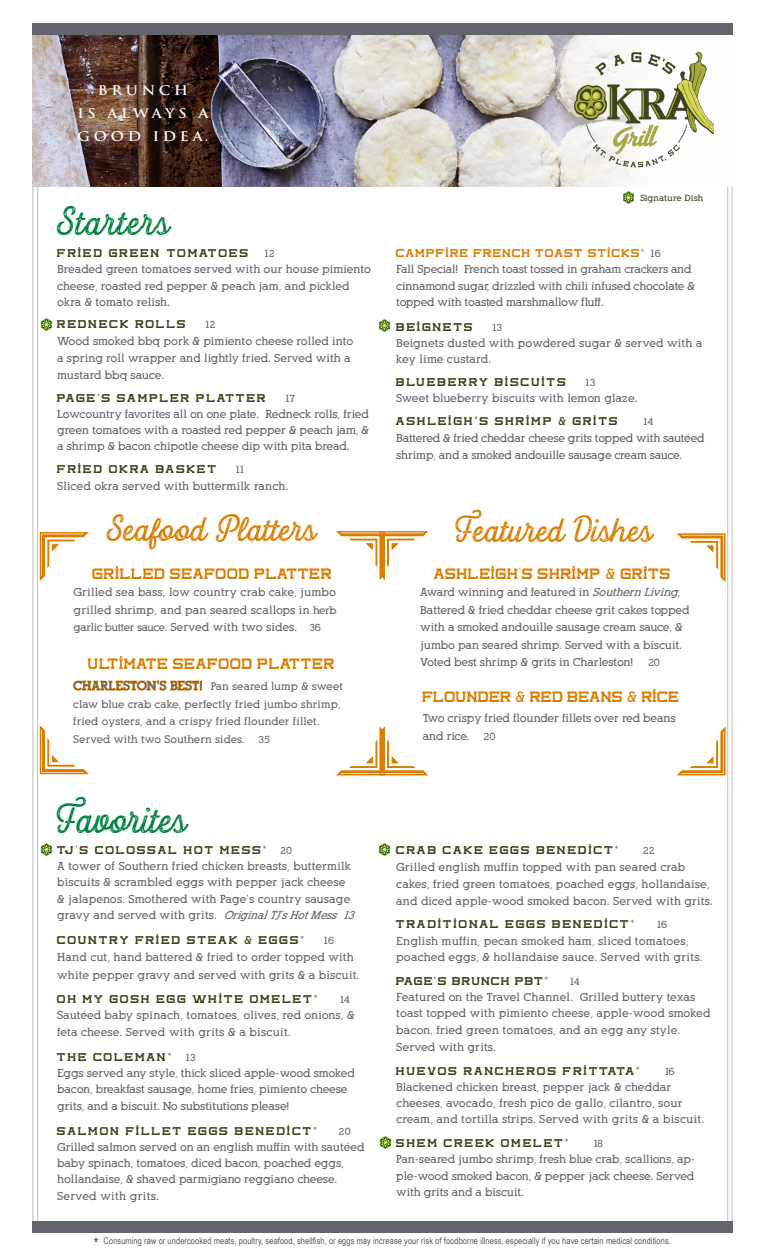
<style>
.page{position:relative;width:765px;height:1260px;background:#fff}
.page>*{position:absolute;margin:0;border:0;box-sizing:border-box;transform-origin:0 0}
.t1{font:47.5px "Letterpress Script";color:#008140}
.t2{font:46.25px "Letterpress Script";letter-spacing:.02em;color:#008140}
.t3{font:42.5px "Letterpress Script";color:#da7d00}
.t4{font:15px "Complex";letter-spacing:.06em;color:#da7d00;scale:.94 1}
.t5{font:15px "Complex";letter-spacing:.04em;color:#da7d00;scale:.94 1}
.t6{font:700 13px "Trajan Pro";letter-spacing:.26em;color:#fff;scale:1.1 1}
.t7{font:700 11.25px/16.2px "Alexandria FLF";color:#62656a}
.t8{font:700 11.25px/16.2px "Alexandria FLF";letter-spacing:.02em;color:#62656a}
.t9{font:11.25px "Complex";letter-spacing:.18em;color:#3f431e}
.t10{font:11.25px "Complex";letter-spacing:.12em;color:#3f431e}
.t11{font:700 10.75px/17.5px "Alexandria FLF";letter-spacing:.02em;color:#62656a}
.t12{font:700 10px "Alexandria FLF";letter-spacing:-.095em;color:#62656a}
.t13{font:9.12px "Arial Narrow";letter-spacing:.01em;color:#57585a}
.t14{font:700 8.75px "Alexandria FLF";letter-spacing:.02em;color:#3f431e}
.s1{font-family:"Alexandria FLF";font-weight:700}
.s2{font-size:10.75px}
.s3{font-size:10px}
.s4{font-size:12.5px;color:#da7d00}
.s5{font-family:"Alexandria FLF";font-weight:700;color:#62656a}
.s6{font-family:"Alexandria FLF";font-weight:700;font-size:10px;color:#62656a}
.s7{font-style:italic}
.s8{font-family:"Complex";font-weight:400;color:#da7d00}
.s9{color:#da7d00}
.s10{font-family:"Aaux Pro Bold OSF"}
.s11{font-size:15.5px}
</style>
<div class="page">
<img style="left:32px;top:35px;width:682px;height:151px">
<img style="left:574px;top:51px;width:139px;height:118px">
<hr style="left:727px;top:186px;width:1px;height:1036px;background:#cbcbcd">
<hr style="left:732px;top:186px;width:1px;height:1036px;background:#cbcbcd">
<hr style="left:32px;top:186px;width:1px;height:1036px;background:#cbcbcd">
<hr style="left:37px;top:186px;width:1px;height:1036px;background:#cbcbcd">
<div style="left:32px;top:23px;width:701px;height:12px;background:#62656a"></div>
<div style="left:32px;top:1222px;width:701px;height:11px;background:#62656a"></div>
<svg style="left:623px;top:192px;width:12px;height:12px"></svg>
<svg style="left:41px;top:844px;width:12px;height:12px"></svg>
<svg style="left:379px;top:844px;width:12px;height:12px"></svg>
<svg style="left:41px;top:319px;width:12px;height:12px"></svg>
<svg style="left:379px;top:320px;width:12px;height:12px"></svg>
<svg style="left:380px;top:1137px;width:12px;height:12px"></svg>
<p class="t6" style="left:98px;top:82px;width:83px">BRUNCH</p>
<p class="t6" style="left:77px;top:105px;width:121px">IS ALWAYS A</p>
<p class="t6" style="left:77px;top:128px;width:120px">GOOD IDEA.</p>
<p class="t2" style="left:57px;top:196px;width:114px">Starters</p>
<p class="t9" style="left:57px;top:248px;width:192px">FRIED GREEN TOMATOES</p>
<p class="t12" style="left:263px;top:248px;width:13px">12</p>
<p class="t7" style="left:57px;top:262px;width:315px">Breaded green tomatoes served with our house pimiento cheese, roasted red pepper &amp; peach jam, and pickled okra &amp; tomato relish.</p>
<p class="t9" style="left:57px;top:319px;width:130px">REDNECK ROLLS</p>
<p class="t12" style="left:204px;top:320px;width:13px">12</p>
<p class="t7" style="left:57px;top:333px;width:298px;line-height:16.9px">Wood smoked bbq pork &amp; pimiento cheese rolled into a spring roll wrapper and lightly fried. Served with a mustard bbq sauce.</p>
<p class="t9" style="left:57px;top:392px;width:210px">PAGE<span class="s1">’</span>S SAMPLER PLATTER</p>
<p class="t12" style="left:284px;top:393px;width:12px">17</p>
<p class="t7" style="left:57px;top:406px;width:313px;text-align:justify">Lowcountry favorites all on one plate. Redneck rolls, fried green tomatoes with a roasted red pepper &amp; peach jam, &amp; a shrimp &amp; bacon chipotle cheese dip with pita bread.</p>
<p class="t9" style="left:57px;top:463px;width:160px">FRIED OKRA BASKET</p>
<p class="t12" style="left:235px;top:464px;width:12px">11</p>
<p class="t8" style="left:57px;top:478px;width:233px">Sliced okra served with buttermilk ranch.</p>
<p class="t3" style="left:107px;top:506px;width:211px">Seafood Platters</p>
<p class="t7" style="left:74px;top:584px;width:264px;line-height:17.5px;text-align:justify">Grilled sea bass, low country crab cake, jumbo grilled shrimp, and pan seared scallops in <span class="s2">herb garlic butter sauce.</span> Served with two sides. <span class="s3">36</span></p>
<p class="t4" style="left:93px;top:566px;width:256px">GRILLED SEAFOOD PLATTER</p>
<p class="t4" style="left:88px;top:656px;width:264px">ULTIMATE SEAFOOD PLATTER</p>
<p class="t11" style="left:73px;top:678px;width:271px"><span class="s4">CHARLESTON’S BEST!</span> Pan seared lump &amp; sweet claw blue crab cake, perfectly fried jumbo shrimp, fried oysters, and a crispy fried flounder fillet.<br>Served with two Southern sides. <span class="s3">35</span></p>
<p class="t1" style="left:57px;top:793px;width:131px">Favorites</p>
<p class="t9" style="left:57px;top:844px;width:236px">TJ<span class="s1">’</span>S COLOSSAL HOT MESS<span class="s5">*</span> <span class="s6">20</span></p>
<p class="t8" style="left:57px;top:858px;width:302px">A tower of Southern fried chicken breasts, buttermilk biscuits &amp; scrambled eggs with pepper jack cheese<br>&amp; jalapenos. Smothered with Page’s country sausage gravy and served with grits. <span class="s7">OriginalTJ’sHotMess 13</span></p>
<p class="t9" style="left:57px;top:934px;width:249px">COUNTRY FRIED STEAK <span class="s1">&amp;</span> EGGS<span class="s5">*</span></p>
<p class="t12" style="left:323px;top:935px;width:13px">16</p>
<p class="t8" style="left:57px;top:949px;width:304px;line-height:17.5px">Hand cut, hand battered &amp; fried to order topped with white pepper gravy and served with grits &amp; a biscuit.</p>
<p class="t9" style="left:57px;top:993px;width:262px">OH MY GOSH EGG WHITE OMELET<span class="s5">*</span></p>
<p class="t12" style="left:339px;top:994px;width:12px">14</p>
<p class="t8" style="left:57px;top:1007px;width:299px;line-height:16.9px">Sautéed baby spinach, tomatoes, olives, red onions, &amp; feta cheese. Served with grits &amp; a biscuit.</p>
<p class="t9" style="left:57px;top:1051px;width:140px">THE COLEMAN<span class="s5">*</span> <span class="s6">13</span></p>
<p class="t7" style="left:57px;top:1065px;width:299px">Eggs served any style, thick sliced apple-wood smoked bacon, breakfast sausage, home fries, pimiento cheese grits, and a biscuit. No substitutions please!</p>
<p class="t9" style="left:57px;top:1125px;width:261px">SALMON FILLET EGGS BENEDICT<span class="s5">*</span></p>
<p class="t12" style="left:339px;top:1126px;width:14px">20</p>
<p class="t7" style="left:57px;top:1139px;width:309px">Grilled salmon served on an english muffin with sautéed baby spinach, tomatoes, diced bacon, poached eggs, hollandaise, &amp; shaved parmigiano reggiano cheese.<br>Served with grits.</p>
<p class="t14" style="left:640px;top:194px;width:64px">Signature Dish</p>
<p class="t7" style="left:396px;top:245px;width:300px"><span class="s8">CAMPFIRE FRENCH TOAST STICKS</span><span class="s9">*</span> <span class="s3">16<br></span>Fall Special! French toast tossed in graham crackers and cinnamond sugar, drizzled with chili infused chocolate &amp; topped with toasted marshmallow fluff.</p>
<p class="t9" style="left:396px;top:322px;width:78px">BEIGNETS</p>
<p class="t12" style="left:491px;top:322px;width:12px">13</p>
<p class="t8" style="left:396px;top:335px;width:308px">Beignets dusted with powdered sugar &amp; served with a key lime custard.</p>
<p class="t9" style="left:396px;top:377px;width:171px">BLUEBERRY BISCUITS</p>
<p class="t12" style="left:585px;top:377px;width:12px">13</p>
<p class="t8" style="left:396px;top:390px;width:243px">Sweet blueberry biscuits with lemon glaze.</p>
<p class="t9" style="left:396px;top:415px;width:223px">ASHLEIGH<span class="s10">’</span>S SHRIMP <span class="s1">&amp;</span> GRITS</p>
<p class="t12" style="left:643px;top:416px;width:12px">14</p>
<p class="t7" style="left:396px;top:429px;width:310px;line-height:17.5px">Battered &amp; fried cheddar cheese grits topped with sautéed shrimp, and a smoked andouille sausage cream sauce.</p>
<p class="t3" style="left:456px;top:506px;width:198px">Featured Dishes</p>
<p class="t4" style="left:434px;top:566px;width:253px">ASHLEIGH<span class="s1">'</span>S SHRIMP <span class="s1">&amp;</span> GRITS</p>
<p class="t7" style="left:420px;top:584px;width:271px;line-height:17.5px">Award winning and featured in <span class="s7">Southern Living</span>, Battered &amp; fried cheddar cheese grit cakes topped with a smoked andouille sausage cream sauce, &amp; jumbo pan seared shrimp. Served with a biscuit.<br>Voted best shrimp &amp; grits in Charleston!</p>
<p class="t12" style="left:648px;top:657px;width:13px">20</p>
<p class="t5" style="left:422px;top:689px;width:275px">FLOUNDER <span class="s1">&amp;</span> RED BEANS <span class="s1">&amp;</span> RICE</p>
<p class="t7" style="left:423px;top:710px;width:254px;line-height:17.5px">Two crispy fried flounder fillets over red beans and rice.</p>
<p class="t12" style="left:483px;top:731px;width:13px">20</p>
<p class="t9" style="left:396px;top:844px;width:224px">CRAB CAKE EGGS BENEDICT<span class="s5">*</span></p>
<p class="t12" style="left:643px;top:845px;width:14px">22</p>
<p class="t8" style="left:396px;top:859px;width:318px;line-height:16.9px">Grilled english muffin topped with pan seared crab cakes, fried green tomatoes, poached eggs, hollandaise, and diced apple-wood smoked bacon. Served with grits.</p>
<p class="t9" style="left:396px;top:919px;width:240px">TRADITIONAL EGGS BENEDICT<span class="s5">*</span></p>
<p class="t12" style="left:656px;top:919px;width:13px">16</p>
<p class="t8" style="left:396px;top:933px;width:308px">English muffin, pecan smoked ham, sliced tomatoes, poached eggs, &amp; hollandaise sauce. Served with grits.</p>
<p class="t10" style="left:396px;top:975px;width:153px">PAGE<span class="s1">’</span>S BRUNCH PBT<span class="s5">*</span></p>
<p class="t12" style="left:569px;top:976px;width:12px">14</p>
<p class="t8" style="left:396px;top:989px;width:316px;line-height:16.6px">Featured on the Travel Channel. Grilled buttery texas toast topped with pimiento cheese, apple-wood smoked bacon, fried green tomatoes, and an egg any style.<br>Served with grits.</p>
<p class="t9" style="left:396px;top:1065px;width:245px">HUEVOS RANCHEROS FRITTATA<span class="s5">*</span></p>
<p class="t12" style="left:664px;top:1066px;width:12px">16</p>
<p class="t8" style="left:396px;top:1079px;width:310px">Blackened chicken breast, pepper jack &amp; cheddar cheeses, avocado, fresh pico de gallo, cilantro, sour cream, and tortilla strips. Served with grits &amp; a biscuit.</p>
<p class="t9" style="left:396px;top:1138px;width:174px">SHEM CREEK OMELET<span class="s5">*</span></p>
<p class="t12" style="left:593px;top:1138px;width:12px">18</p>
<p class="t7" style="left:396px;top:1151px;width:300px;text-align:justify">Pan-seared jumbo shrimp, fresh blue crab, scallions, ap&shy;ple-wood smoked bacon, &amp; pepper jack cheese. Served with grits and a biscuit.</p>
<p class="t13" style="left:94px;top:1235px;width:578px"><span class="s11">*</span> Consuming raw or undercooked meats, poultry, seafood, shellfish, or eggs may increase your risk of foodborne illness, especially if you have certain medical conditions.</p>
</div>
